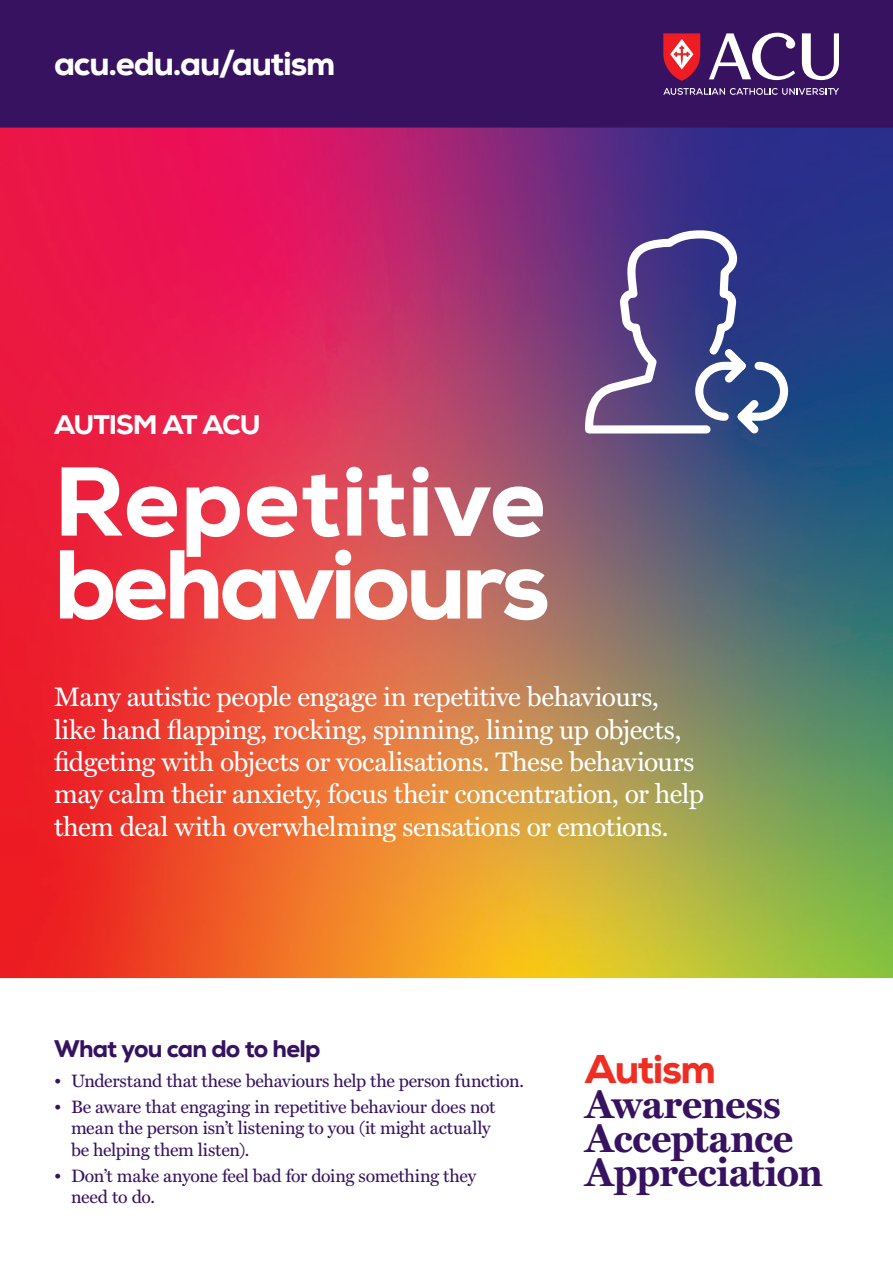
<style>
.page{position:relative;width:893px;height:1263px;background:#fff}
.page>*{position:absolute;margin:0;border:0;box-sizing:border-box;transform-origin:0 0}
._04_Degree{font:800 97.5px/82.8px "Nexa";letter-spacing:-.03em;color:#fff}
._09_Major_heading{font:700 40.05px/34px "Miller Text";letter-spacing:-.015em;color:#371260}
._04_Degree-2{font:800 33px "Nexa";letter-spacing:-.035em;color:#fff}
._19_Body{font:27px/32.4px "Miller Text";letter-spacing:-.015em;color:#fff}
._04_Degree-3{font:800 27px "Nexa";letter-spacing:-.04em;color:#fff}
._04_Degree-4{font:800 24px "Nexa";letter-spacing:-.035em;color:#371260}
.t1{font:18px/21.6px "Miller Text";letter-spacing:-.01em;color:#371260}
.s1{font-family:"Nexa";font-weight:800;color:#ee2e22}
</style>
<div class="page">
<div style="left:0;top:0;width:893px;height:128px;background:#371260"></div>
<img style="left:0;top:128px;width:893px;height:850px">
<svg style="left:581px;top:226px;width:211px;height:215px;background:#5b5794"></svg>
<svg style="left:663px;top:33px;width:37px;height:48px;background:#cf3e4f"></svg>
<svg style="left:663px;top:88px;width:176px;height:7px"></svg>
<svg style="left:802px;top:33px;width:37px;height:47px"></svg>
<svg style="left:709px;top:33px;width:86px;height:47px"></svg>
<p class="_04_Degree-2" style="left:54px;top:43px;width:283px">acu.edu.au/autism</p>
<p class="_04_Degree-3" style="left:54px;top:407px;width:208px">AUTISM AT ACU</p>
<p class="_04_Degree" style="left:54px;top:461px;width:497px">Repetitive behaviours</p>
<p class="_19_Body" style="left:54px;top:679px;width:651px">Many autistic people engage in repetitive behaviours, like hand flapping, rocking, spinning, lining up objects, fidgeting with objects or vocalisations. These behaviours may calm their anxiety, focus their concentration, or help them deal with overwhelming sensations or emotions.</p>
<p class="_04_Degree-4" style="left:54px;top:1033px;width:268px">What you can do to help</p>
<p class="t1" style="left:54px;top:1068px;width:472px">• Understand that these behaviours help the person function.</p>
<p class="t1" style="left:71px;top:1094px;width:426px;text-indent:-17px">• Be aware that engaging in repetitive behaviour does not mean the person isn’t listening to you (it might actually be helping them listen).</p>
<p class="t1" style="left:71px;top:1163px;width:407px;text-indent:-17px">• Don’t make anyone feel bad for doing something they need to do.</p>
<p class="_09_Major_heading" style="left:585px;top:1051px;width:239px"><span class="s1">Autism<br></span>Awareness<br>Acceptance<br>Appreciation</p>
</div>
